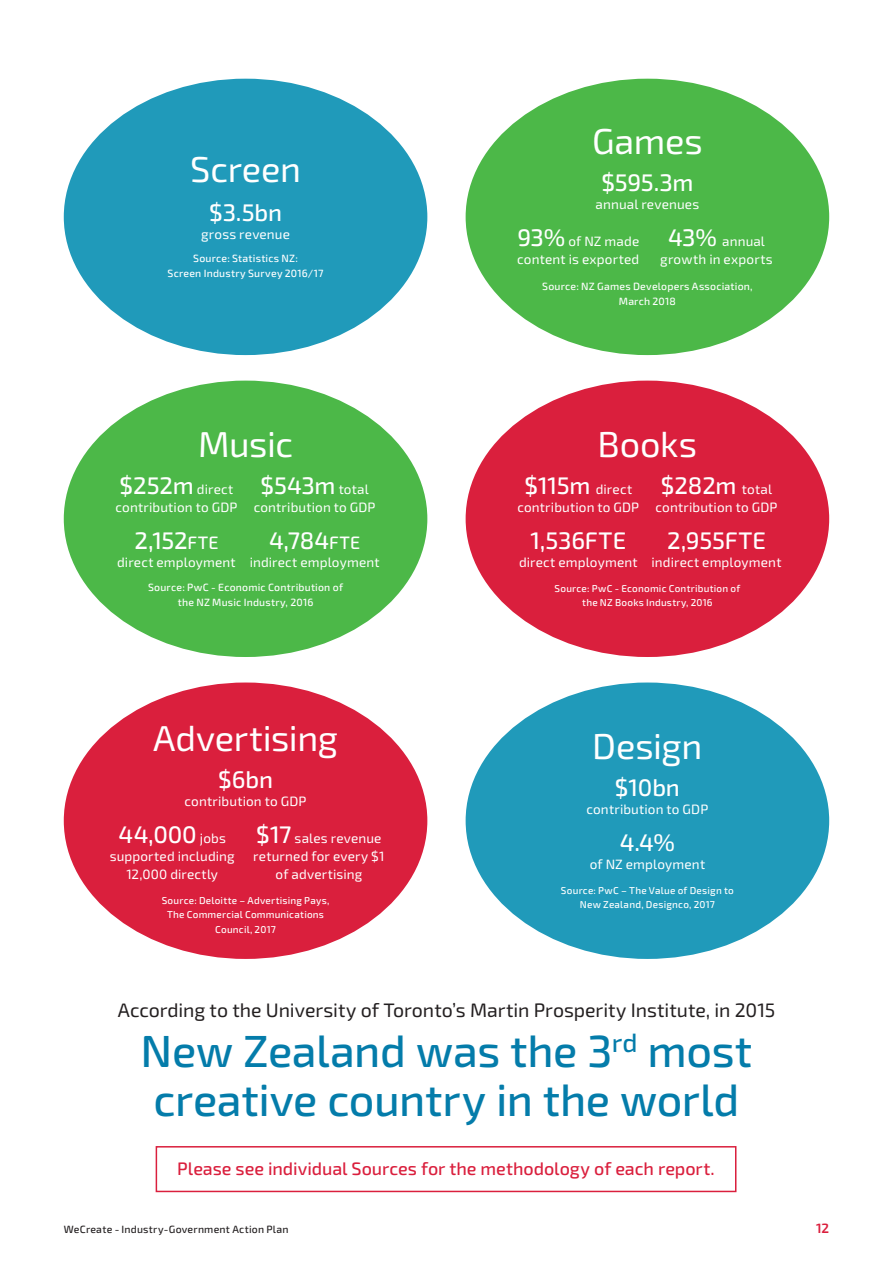
<style>
.page{position:relative;width:893px;height:1263px;background:#fff}
.page>*{position:absolute;margin:0;border:0;box-sizing:border-box;transform-origin:0 0}
.t1{font:500 45px/49.5px "Exo 2";letter-spacing:-.01em;color:#047caa}
.t2{font:36px "Exo 2";letter-spacing:-.005em;color:#fff}
.t3{font:500 24px "Exo 2";letter-spacing:-.005em;color:#fff}
.t4{font:19.5px "Exo 2";color:#231f20}
.t5{font:500 18px "Exo 2";letter-spacing:-.005em;color:#da1f3d}
.t6{font:13.5px/18px "Exo 2";letter-spacing:.01em;color:#fff;text-align:center}
.t7{font:600 13.5px "Exo 2";color:#da1f3d}
.t8{font:500 10.5px/15px "Exo 2";letter-spacing:.02em;color:#fff;text-align:center}
.t9{font:500 10.5px "Exo 2";letter-spacing:.02em;color:#231f20}
.t10{font:500 10.05px/14.2px "Exo 2";letter-spacing:.02em;color:#fff;text-align:center}
.s1{font-weight:500;font-size:24px}
.s2{font-size:18px}
.s3{font-weight:400;font-size:13.5px}
</style>
<div class="page">
<div style="left:466px;top:682px;width:363px;height:277px;background:#209aba;border-radius:50%"></div>
<div style="left:64px;top:682px;width:363px;height:277px;background:#da1f3d;border-radius:50%"></div>
<div style="left:64px;top:79px;width:363px;height:276px;background:#209aba;border-radius:50%"></div>
<div style="left:466px;top:381px;width:363px;height:276px;background:#da1f3d;border-radius:50%"></div>
<div style="left:64px;top:381px;width:363px;height:276px;background:#4cb848;border-radius:50%"></div>
<div style="left:466px;top:79px;width:363px;height:276px;background:#4cb848;border-radius:50%"></div>
<div style="left:156px;top:1146px;width:580px;height:46px;border:2px solid #da1f3d"></div>
<h2 class="t2" style="left:190px;top:148px;width:112px">Screen</h2>
<h3 class="t3" style="left:209px;top:198px;width:74px">$3.5bn</h3>
<p class="t6" style="left:201px;top:225px;width:90px">gross revenue</p>
<p class="t8" style="left:167px;top:251px;width:158px">Source: Statistics NZ:<br>Screen Industry Survey 2016/17</p>
<h2 class="t2" style="left:198px;top:423px;width:97px">Music</h2>
<p class="t6" style="left:116px;top:481px;width:123px"><span class="s1">$252m</span> direct contribution to GDP</p>
<h3 class="t3" style="left:134px;top:527px;width:86px">2,152<span class="s2">FTE</span></h3>
<p class="t6" style="left:117px;top:554px;width:120px">direct employment</p>
<h3 class="t3" style="left:261px;top:472px;width:110px">$543m <span class="s3">total</span></h3>
<p class="t6" style="left:254px;top:499px;width:123px">contribution to GDP</p>
<h3 class="t3" style="left:269px;top:527px;width:93px">4,784<span class="s2">FTE</span></h3>
<p class="t6" style="left:250px;top:554px;width:131px">indirect employment</p>
<p class="t8" style="left:148px;top:580px;width:196px">Source: PwC - Economic Contribution of the NZ Music Industry, 2016</p>
<h2 class="t2" style="left:153px;top:717px;width:186px">Advertising</h2>
<h3 class="t3" style="left:218px;top:766px;width:56px">$6bn</h3>
<p class="t6" style="left:185px;top:793px;width:123px">contribution to GDP</p>
<h3 class="t3" style="left:118px;top:821px;width:109px">44,000 <span class="s3">jobs</span></h3>
<p class="t6" style="left:110px;top:848px;width:126px">supported including<br>12,000 directly</p>
<p class="t6" style="left:253px;top:830px;width:133px"><span class="s1">$17</span> sales revenue returned for every $1 of advertising</p>
<p class="t10" style="left:162px;top:893px;width:169px">Source: Deloitte – Advertising Pays,<br>The Commercial Communications<br>Council, 2017</p>
<h2 class="t2" style="left:592px;top:120px;width:112px">Games</h2>
<h3 class="t3" style="left:601px;top:169px;width:94px">$595.3m</h3>
<p class="t6" style="left:596px;top:196px;width:105px">annual revenues</p>
<p class="t6" style="left:517px;top:233px;width:124px;text-align:left"><span class="s1">93%</span> of NZ made content is exported</p>
<p class="t6" style="left:660px;top:233px;width:114px"><span class="s1">43%</span> annual growth in exports</p>
<p class="t8" style="left:542px;top:279px;width:212px">Source: NZ Games Developers Association,<br>March 2018</p>
<h2 class="t2" style="left:598px;top:423px;width:101px">Books</h2>
<p class="t6" style="left:517px;top:480px;width:123px"><span class="s1">$115m</span> direct contribution to GDP</p>
<h3 class="t3" style="left:530px;top:526px;width:97px">1,536FTE</h3>
<p class="t6" style="left:519px;top:553px;width:120px">direct employment</p>
<h3 class="t3" style="left:661px;top:471px;width:113px">$282m <span class="s3">total</span></h3>
<p class="t6" style="left:656px;top:498px;width:123px">contribution to GDP</p>
<h3 class="t3" style="left:667px;top:526px;width:100px">2,955FTE</h3>
<p class="t6" style="left:651px;top:553px;width:131px">indirect employment</p>
<p class="t10" style="left:555px;top:581px;width:187px">Source: PwC - Economic Contribution of the NZ Books Industry, 2016</p>
<h2 class="t2" style="left:592px;top:725px;width:112px">Design</h2>
<h3 class="t3" style="left:615px;top:773px;width:67px">$10bn</h3>
<p class="t6" style="left:586px;top:800px;width:123px">contribution to GDP</p>
<h3 class="t3" style="left:620px;top:828px;width:56px">4.4%</h3>
<p class="t6" style="left:590px;top:855px;width:117px">of NZ employment</p>
<p class="t10" style="left:561px;top:883px;width:174px">Source: PwC – The Value of Design to<br>New Zealand, Designco, 2017</p>
<h3 class="t4" style="left:118px;top:999px;width:659px">According to the University of Toronto’s Martin Prosperity Institute, in 2015</h3>
<h1 class="t1" style="left:141px;top:1027px;width:613px">New Zealand was the 3<sup>rd</sup> most creative country in the world</h1>
<h3 class="t5" style="left:177px;top:1158px;width:539px">Please see individual Sources for the methodology of each report.</h3>
<p class="t9" style="left:64px;top:1223px;width:226px">WeCreate - Industry-Government Action Plan</p>
<p class="t7" style="left:816px;top:1220px;width:15px">12</p>
</div>
